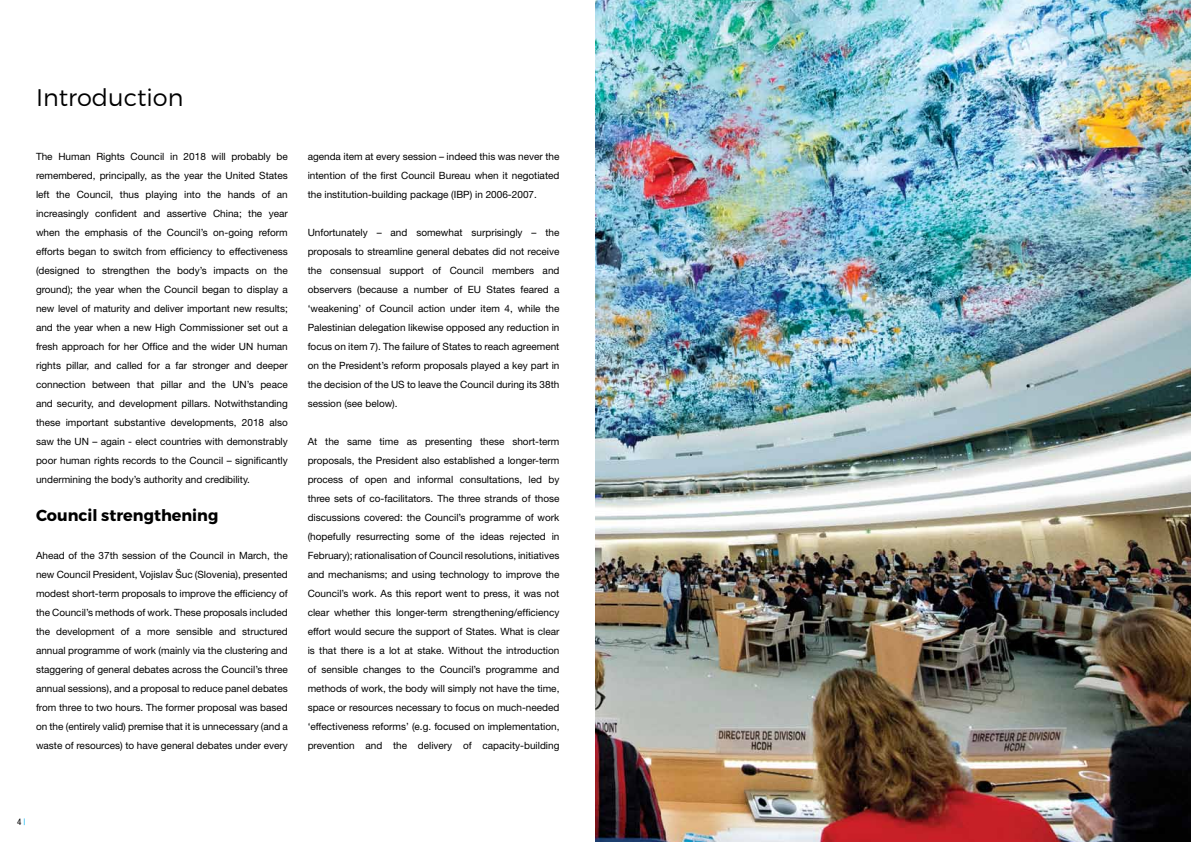
<style>
.page{position:relative;width:1191px;height:842px;background:#fff}
.page>*{position:absolute;margin:0;border:0;box-sizing:border-box;transform-origin:0 0}
.t1{font:300 24px "Montserrat";color:#000}
.t2{font:700 16px "Montserrat";color:#000}
.t3{font:10px/19px "Helvetica Neue LT Std";color:#000;text-align:justify}
.t4{font:condensed 9px "Helvetica Neue LT Std";color:#000}
.s1{color:#00aeef}
</style>
<div class="page">
<img style="left:595px;top:0;width:596px;height:842px">
<h1 class="t1" style="left:36px;top:83px;width:149px">Introduction</h1>
<p class="t3" style="left:36px;top:147px;width:253px">The Human Rights Council in 2018 will probably be remembered, principally, as the year the United States left the Council, thus playing into the hands of an increasingly confident and assertive China; the year when the emphasis of the Council’s on-going reform efforts began to switch from efficiency to effectiveness (designed to strengthen the body’s impacts on the ground); the year when the Council began to display a new level of maturity and deliver important new results; and the year when a new High Commissioner set out a fresh approach for her Office and the wider UN human rights pillar, and called for a far stronger and deeper connection between that pillar and the UN’s peace and security, and development pillars. Notwithstanding these important substantive developments, 2018 also saw the UN – again - elect countries with demonstrably poor human rights records to the Council – significantly undermining the body’s authority and credibility.</p>
<h2 class="t2" style="left:36px;top:505px;width:184px">Council strengthening</h2>
<p class="t3" style="left:36px;top:546px;width:253px">Ahead of the 37th session of the Council in March, the new Council President, Vojislav Šuc (Slovenia), presented modest short-term proposals to improve the efficiency of the Council’s methods of work. These proposals included the development of a more sensible and structured annual programme of work (mainly via the clustering and staggering of general debates across the Council’s three annual sessions), and a proposal to reduce panel debates from three to two hours. The former proposal was based on the (entirely valid) premise that it is unnecessary (and a waste of resources) to have general debates under every</p>
<p class="t3" style="left:308px;top:147px;width:253px">agenda item at every session – indeed this was never the intention of the first Council Bureau when it negotiated the institution-building package (IBP) in 2006-2007.</p>
<p class="t3" style="left:308px;top:223px;width:253px">Unfortunately – and somewhat surprisingly – the proposals to streamline general debates did not receive the consensual support of Council members and observers (because a number of EU States feared a ‘weakening’ of Council action under item 4, while the Palestinian delegation likewise opposed any reduction in focus on item 7). The failure of States to reach agreement on the President’s reform proposals played a key part in the decision of the US to leave the Council during its 38th session (see below).</p>
<p class="t3" style="left:308px;top:432px;width:253px">At the same time as presenting these short-term proposals, the President also established a longer-term process of open and informal consultations, led by three sets of co-facilitators. The three strands of those discussions covered: the Council’s programme of work (hopefully resurrecting some of the ideas rejected in February); rationalisation of Council resolutions, initiatives and mechanisms; and using technology to improve the Council’s work. As this report went to press, it was not clear whether this longer-term strengthening/efficiency effort would secure the support of States. What is clear is that there is a lot at stake. Without the introduction of sensible changes to the Council’s programme and methods of work, the body will simply not have the time, space or resources necessary to focus on much-needed ‘effectiveness reforms’ (e.g. focused on implementation, prevention and the delivery of capacity-building</p>
<p class="t4" style="left:17px;top:816px;width:10px">4 <span class="s1">|</span></p>
</div>
